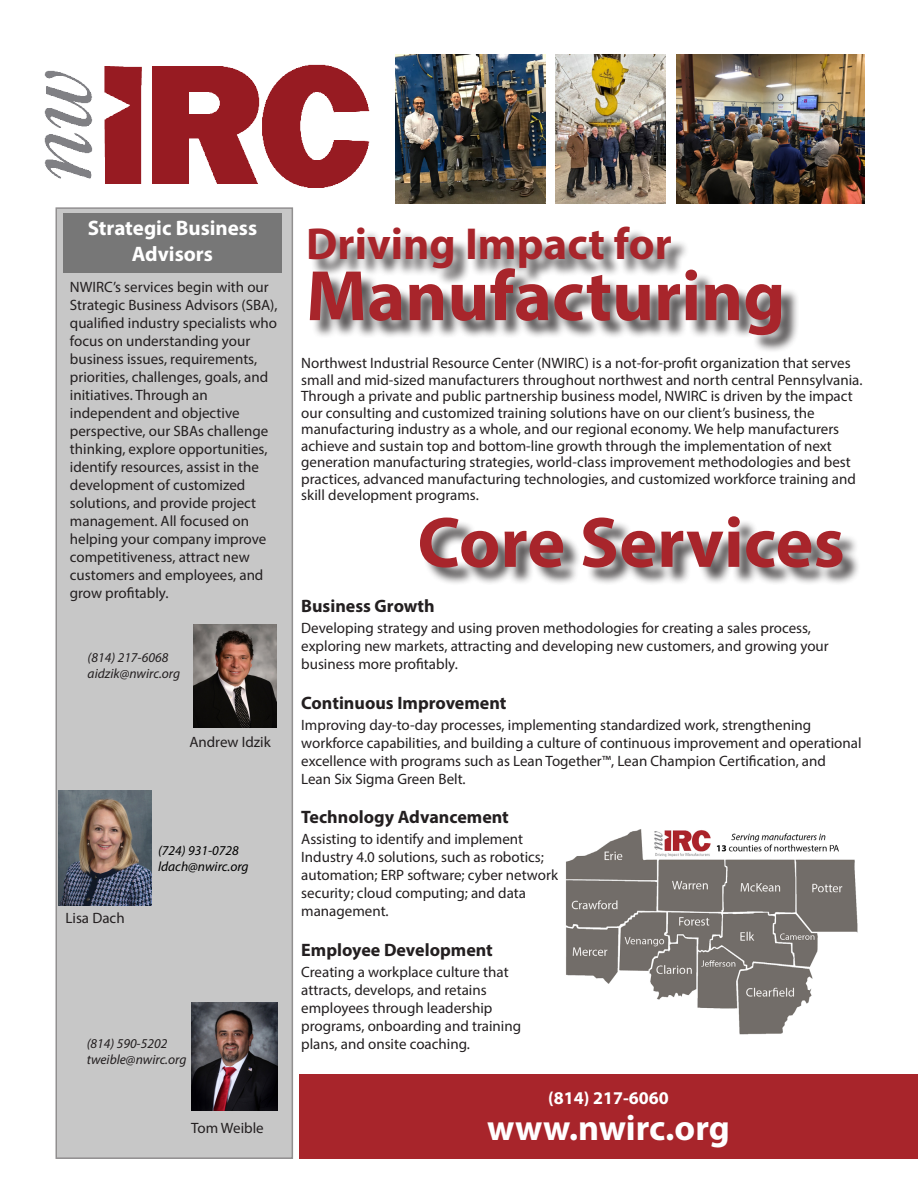
<style>
.page{position:relative;width:918px;height:1188px;background:#fff}
.page>*{position:absolute;margin:0;border:0;box-sizing:border-box;transform-origin:0 0}
.t1{font:700 72px "Myriad Pro";color:#a8252b}
.t2{font:700 45px "Myriad Pro";color:#a8252b}
.t3{font:700 36px "Myriad Pro";color:#fff}
.t4{font:700 21px/25.2px "Myriad Pro";color:#fff;text-align:center}
.t5{font:700 18px "Myriad Pro";color:#231f20}
.t6{font:700 18px "Myriad Pro";color:#fff}
.t7{font:15px/18px "Myriad Pro";color:#231f20}
.t8{font:italic 13.5px "Myriad Pro";color:#231f20}
.t9{font:italic 13.5px "Myriad Pro";color:#000}
</style>
<div class="page">
<div style="left:56px;top:208px;width:236px;height:950px;background:#c7c7c7"></div>
<div style="left:299px;top:1074px;width:619px;height:85px;background:#a8252b"></div>
<div style="left:63px;top:213px;width:219px;height:60px;background:#777"></div>
<div style="left:423px;top:519px;width:438px;height:67px;background:#231f20;opacity:.75"></div>
<div style="left:311px;top:229px;width:489px;height:125px;background:#231f20;opacity:.75"></div>
<img style="left:191px;top:1003px;width:87px;height:108px">
<img style="left:44px;top:64px;width:326px;height:124px">
<img style="left:566px;top:829px;width:292px;height:206px">
<img style="left:194px;top:625px;width:82px;height:103px">
<img style="left:59px;top:790px;width:92px;height:116px">
<img style="left:556px;top:54px;width:110px;height:149px">
<img style="left:396px;top:54px;width:150px;height:149px">
<img style="left:676px;top:54px;width:188px;height:149px">
<p class="t4" style="left:88px;top:215px;width:171px">Strategic Business<br>Advisors</p>
<p class="t7" style="left:70px;top:278px;width:209px">NWIRC’s services begin with our<br>Strategic Business Advisors (SBA), qualified industry specialists who focus on understanding your business issues, requirements, priorities, challenges, goals, and initiatives. Through an independent and objective perspective, our SBAs challenge thinking, explore opportunities, identify resources, assist in the development of customized solutions, and provide project management. All focused on helping your company improve competitiveness, attract new customers and employees, and grow profitably.</p>
<p class="t8" style="left:88px;top:649px;width:82px">(814) 217-6068</p>
<p class="t8" style="left:88px;top:666px;width:94px">aidzik@nwirc.org</p>
<p class="t7" style="left:189px;top:733px;width:83px">Andrew Idzik</p>
<p class="t7" style="left:65px;top:908px;width:61px">Lisa Dach</p>
<p class="t9" style="left:158px;top:842px;width:82px">(724) 931-0728</p>
<p class="t9" style="left:158px;top:858px;width:92px">ldach@nwirc.org</p>
<p class="t8" style="left:87px;top:1035px;width:82px">(814) 590-5202</p>
<p class="t8" style="left:87px;top:1051px;width:101px">tweible@nwirc.org</p>
<p class="t7" style="left:191px;top:1118px;width:74px">Tom Weible</p>
<p class="t2" style="left:306px;top:214px;width:367px">Driving Impact for</p>
<p class="t1" style="left:306px;top:249px;width:481px">Manufacturing</p>
<p class="t7" style="left:301px;top:355px;width:563px;line-height:16.5px">Northwest Industrial Resource Center (NWIRC) is a not-for-profit organization that serves small and mid-sized manufacturers throughout northwest and north central Pennsylvania.<br>Through a private and public partnership business model, NWIRC is driven by the impact our consulting and customized training solutions have on our client’s business, the</p>
<p class="t7" style="left:301px;top:421px;width:556px;line-height:16.5px">manufacturing industry as a whole, and our regional economy. We help manufacturers achieve and sustain top and bottom-line growth through the implementation of next generation manufacturing strategies, world-class improvement methodologies and best practices, advanced manufacturing technologies, and customized workforce training and skill development programs.</p>
<p class="t1" style="left:417px;top:496px;width:429px">Core Services</p>
<p class="t5" style="left:301px;top:594px;width:135px">Business Growth</p>
<p class="t7" style="left:301px;top:619px;width:529px">Developing strategy and using proven methodologies for creating a sales process, exploring new markets, attracting and developing new customers, and growing your business more profitably.</p>
<p class="t5" style="left:301px;top:691px;width:207px">Continuous Improvement</p>
<p class="t7" style="left:301px;top:715px;width:562px">Improving day-to-day processes, implementing standardized work, strengthening workforce capabilities, and building a culture of continuous improvement and operational excellence with programs such as Lean Together™, Lean Champion Certification, and<br>Lean Six Sigma Green Belt.</p>
<p class="t5" style="left:301px;top:805px;width:209px">Technology Advancement</p>
<p class="t7" style="left:301px;top:830px;width:258px">Assisting to identify and implement Industry 4.0 solutions, such as robotics; automation; ERP software; cyber network security; cloud computing; and data management.</p>
<p class="t5" style="left:301px;top:938px;width:193px">Employee Development</p>
<p class="t7" style="left:301px;top:962px;width:209px">Creating a workplace culture that</p>
<p class="t7" style="left:301px;top:980px;width:187px">attracts, develops, and retains</p>
<p class="t7" style="left:301px;top:998px;width:221px">employees through leadership programs, onboarding and training plans, and onsite coaching.</p>
<p class="t6" style="left:548px;top:1086px;width:122px">(814) 217-6060</p>
<p class="t3" style="left:487px;top:1104px;width:244px">www.nwirc.org</p>
</div>
